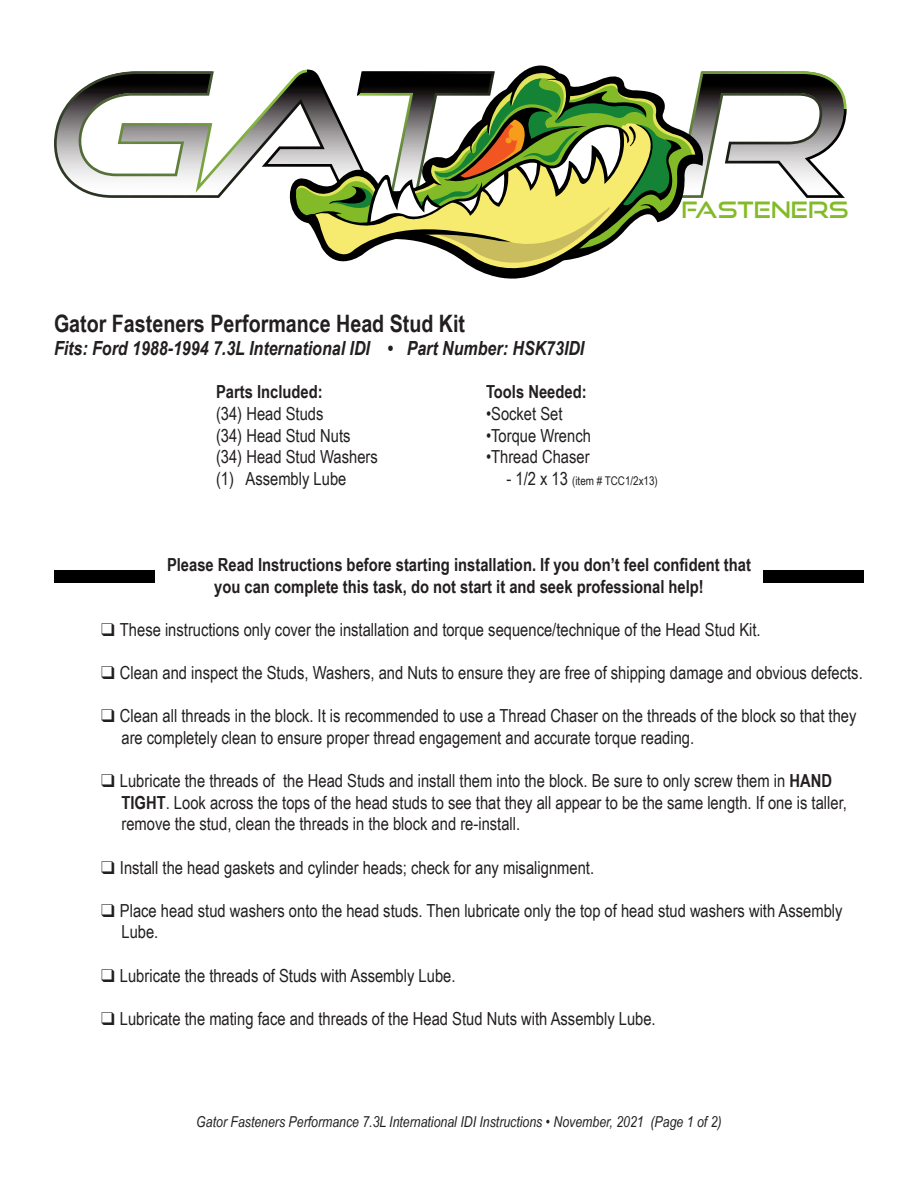
<style>
.page{position:relative;width:918px;height:1188px;background:#fff}
.page>*{position:absolute;margin:0;border:0;box-sizing:border-box;transform-origin:0 0}
.t1{font:700 24px "Arial Narrow";color:#231f20}
.t2{font:22.65px "Good Times Rg";color:#82bb27}
.t3{font:italic 700 19.5px "Arial Narrow";color:#231f20}
.t4{font:18px/21.6px "Arial Narrow";color:#231f20}
.t5{font:700 18px/21.6px "Arial Narrow";color:#231f20;text-align:center}
.t6{font:italic 15px "Arial Narrow";color:#231f20}
.t7{font:12px "Arial Narrow";color:#231f20}
.s1{font-size:18px}
.s2{font-weight:700}
</style>
<div class="page">
<svg style="left:54px;top:65px;width:793px;height:214px"></svg>
<div style="left:54px;top:570px;width:100px;height:13px;background:#000"></div>
<div style="left:764px;top:570px;width:100px;height:13px;background:#000"></div>
<p class="t2" style="left:682px;top:196px;width:169px">FASTENERS</p>
<p class="t1" style="left:54px;top:305px;width:413px">Gator Fasteners Performance Head Stud Kit</p>
<p class="t3" style="left:54px;top:334px;width:532px">Fits: Ford 1988-1994 7.3L International IDI • Part Number: HSK73IDI</p>
<p class="t5" style="left:216px;top:380px;width:108px">Parts Included:</p>
<p class="t5" style="left:486px;top:380px;width:102px">Tools Needed:</p>
<p class="t4" style="left:216px;top:402px;width:109px">(34) Head Studs</p>
<p class="t4" style="left:486px;top:402px;width:78px">•Socket Set</p>
<p class="t4" style="left:216px;top:424px;width:136px">(34) Head Stud Nuts</p>
<p class="t4" style="left:486px;top:424px;width:106px">•Torque Wrench</p>
<p class="t4" style="left:216px;top:445px;width:163px">(34) Head Stud Washers</p>
<p class="t4" style="left:486px;top:445px;width:105px">•Thread Chaser</p>
<p class="t4" style="left:216px;top:467px;width:132px">(1) Assembly Lube</p>
<p class="t7" style="left:507px;top:472px;width:153px"><span class="s1">- 1/2 x 13</span> (item # TCC1/2x13)</p>
<p class="t5" style="left:167px;top:553px;width:585px">Please Read Instructions before starting installation. If you don’t feel confident that you can complete this task, do not start it and seek professional help!</p>
<p class="t4" style="left:101px;top:618px;width:661px">❑ These instructions only cover the installation and torque sequence/technique of the Head Stud Kit.</p>
<p class="t4" style="left:101px;top:661px;width:763px">❑ Clean and inspect the Studs, Washers, and Nuts to ensure they are free of shipping damage and obvious defects.</p>
<p class="t4" style="left:122px;top:705px;width:737px;text-indent:-20px">❑ Clean all threads in the block. It is recommended to use a Thread Chaser on the threads of the block so that they are completely clean to ensure proper thread engagement and accurate torque reading.</p>
<p class="t4" style="left:122px;top:769px;width:727px;text-indent:-20px">❑ Lubricate the threads of the Head Studs and install them into the block. Be sure to only screw them in <span class="s2">HAND<br>TIGHT</span>. Look across the tops of the head studs to see that they all appear to be the same length. If one is taller, remove the stud, clean the threads in the block and re-install.</p>
<p class="t4" style="left:101px;top:856px;width:494px">❑ Install the head gaskets and cylinder heads; check for any misalignment.</p>
<p class="t4" style="left:122px;top:899px;width:723px;text-indent:-20px">❑ Place head stud washers onto the head studs. Then lubricate only the top of head stud washers with Assembly<br>Lube.</p>
<p class="t4" style="left:101px;top:964px;width:356px">❑ Lubricate the threads of Studs with Assembly Lube.</p>
<p class="t4" style="left:101px;top:1007px;width:556px">❑ Lubricate the mating face and threads of the Head Stud Nuts with Assembly Lube.</p>
<p class="t6" style="left:196px;top:1112px;width:527px">Gator Fasteners Performance 7.3L International IDI Instructions • November, 2021 (Page 1 of 2)</p>
</div>
